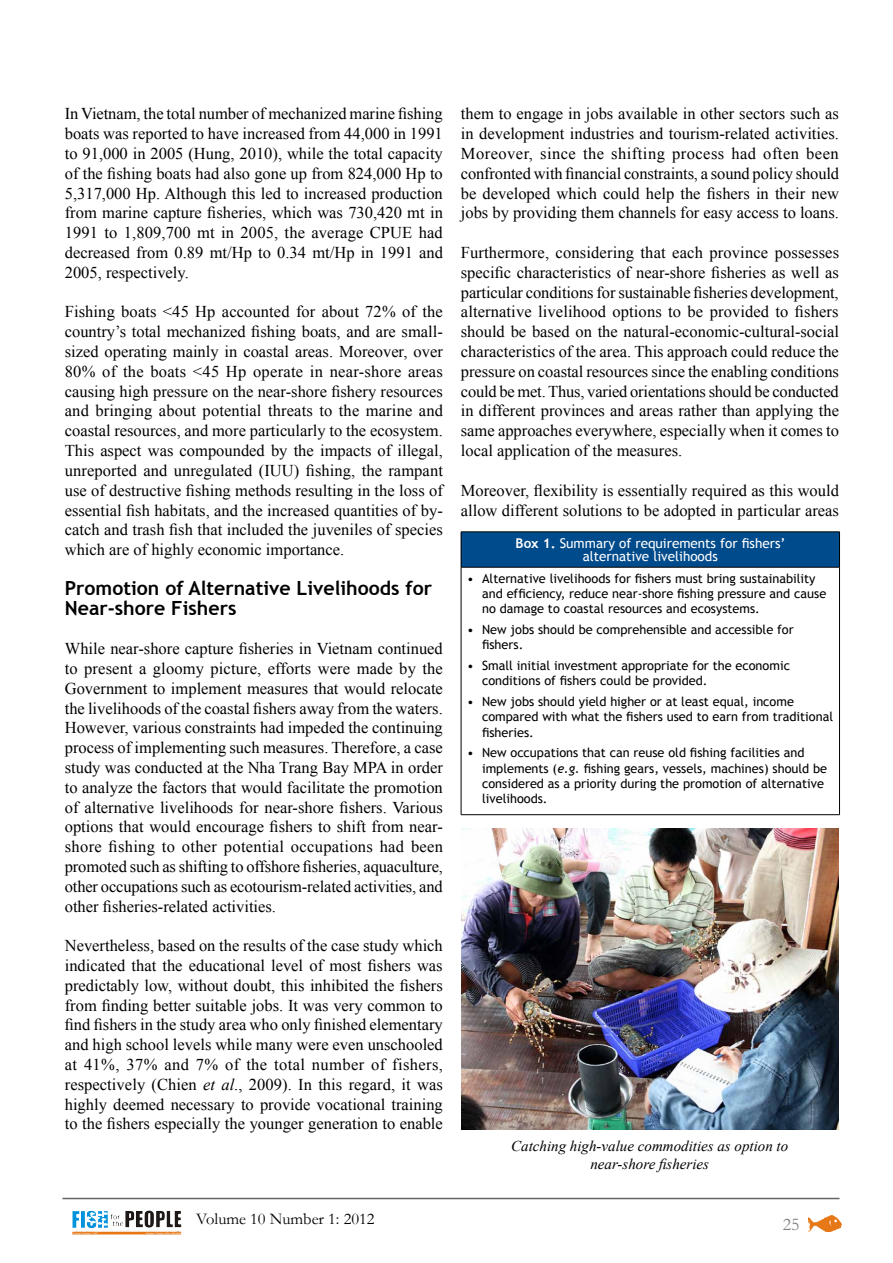
<style>
.page{position:relative;width:893px;height:1263px;background:#fff}
.page>*{position:absolute;margin:0;border:0;box-sizing:border-box;transform-origin:0 0}
.t1{font:700 19.5px/19.8px "Trebuchet MS";color:#000}
.t2{font:18px "Garamond";color:#808285}
.t3{font:16.5px/19.8px "Times New Roman";color:#000;text-align:justify}
.t4{font:16.5px "Garamond";color:#000}
.t5{font:italic 15px/18px "Times New Roman";color:#000;text-align:center}
.t6{font:13.5px/13.5px "Trebuchet MS";color:#fff;text-align:center}
.t7{font:12.75px/15.3px "Trebuchet MS";color:#000}
.s1{font-style:italic}
.s2{font-weight:700}
</style>
<div class="page">
<img style="left:809px;top:1215px;width:32px;height:16px">
<img style="left:86px;top:1210px;width:95px;height:19px">
<hr style="left:62px;top:1198px;width:777px;height:1px;background:#636466">
<img style="left:462px;top:828px;width:377px;height:302px">
<div style="left:461px;top:532px;width:378px;height:35px;background:#004b8c"></div>
<hr style="left:461px;top:531px;width:379px;height:1px;background:#000">
<hr style="left:461px;top:532px;width:1px;height:35px;background:#000">
<hr style="left:839px;top:532px;width:1px;height:35px;background:#000">
<hr style="left:461px;top:567px;width:379px;height:1px;background:#000">
<hr style="left:461px;top:567px;width:1px;height:247px;background:#000">
<hr style="left:839px;top:567px;width:1px;height:247px;background:#000">
<hr style="left:461px;top:814px;width:379px;height:1px;background:#000">
<p class="t3" style="left:65px;top:104px;width:380px">In Vietnam, the total number of mechanized marine fishing boats was reported to have increased from 44,000 in 1991 to 91,000 in 2005 (Hung, 2010), while the total capacity of the fishing boats had also gone up from 824,000 Hp to 5,317,000 Hp. Although this led to increased production from marine capture fisheries, which was 730,420 mt in 1991 to 1,809,700 mt in 2005, the average CPUE had decreased from 0.89 mt/Hp to 0.34 mt/Hp in 1991 and 2005, respectively.</p>
<p class="t3" style="left:65px;top:302px;width:380px">Fishing boats &lt;45 Hp accounted for about 72% of the country’s total mechanized fishing boats, and are small&shy;sized operating mainly in coastal areas. Moreover, over 80% of the boats &lt;45 Hp operate in near-shore areas causing high pressure on the near-shore fishery resources and bringing about potential threats to the marine and coastal resources, and more particularly to the ecosystem.<br>This aspect was compounded by the impacts of illegal, unreported and unregulated (IUU) fishing, the rampant use of destructive fishing methods resulting in the loss of essential fish habitats, and the increased quantities of by&shy;catch and trash fish that included the juveniles of species which are of highly economic importance.</p>
<p class="t1" style="left:65px;top:578px;width:369px">Promotion of Alternative Livelihoods for<br>Near-shore Fishers</p>
<p class="t3" style="left:65px;top:638px;width:380px">While near-shore capture fisheries in Vietnam continued to present a gloomy picture, efforts were made by the Government to implement measures that would relocate the livelihoods of the coastal fishers away from the waters.<br>However, various constraints had impeded the continuing process of implementing such measures. Therefore, a case study was conducted at the Nha Trang Bay MPA in order to analyze the factors that would facilitate the promotion of alternative livelihoods for near-shore fishers. Various options that would encourage fishers to shift from near&shy;shore fishing to other potential occupations had been promoted such as shifting to offshore fisheries, aquaculture, other occupations such as ecotourism-related activities, and other fisheries-related activities.</p>
<p class="t3" style="left:65px;top:935px;width:380px">Nevertheless, based on the results of the case study which indicated that the educational level of most fishers was predictably low, without doubt, this inhibited the fishers from finding better suitable jobs. It was very common to find fishers in the study area who only finished elementary and high school levels while many were even unschooled at 41%, 37% and 7% of the total number of fishers, respectively (Chien <span class="s1">et al</span>., 2009). In this regard, it was highly deemed necessary to provide vocational training to the fishers especially the younger generation to enable</p>
<p class="t3" style="left:461px;top:104px;width:380px">them to engage in jobs available in other sectors such as in development industries and tourism-related activities.<br>Moreover, since the shifting process had often been confronted with financial constraints, a sound policy should be developed which could help the fishers in their new jobs by providing them channels for easy access to loans.</p>
<p class="t3" style="left:461px;top:242px;width:380px">Furthermore, considering that each province possesses specific characteristics of near-shore fisheries as well as particular conditions for sustainable fisheries development, alternative livelihood options to be provided to fishers should be based on the natural-economic-cultural-social characteristics of the area. This approach could reduce the pressure on coastal resources since the enabling conditions could be met. Thus, varied orientations should be conducted in different provinces and areas rather than applying the same approaches everywhere, especially when it comes to local application of the measures.</p>
<p class="t3" style="left:461px;top:480px;width:380px">Moreover, flexibility is essentially required as this would allow different solutions to be adopted in particular areas</p>
<p class="t6" style="left:516px;top:536px;width:271px"><span class="s2">Box 1.</span> Summary of requirements for fishers’ alternative livelihoods</p>
<p class="t7" style="left:482px;top:571px;width:346px;text-indent:-15px">• Alternative livelihoods for fishers must bring sustainability and efficiency, reduce near-shore fishing pressure and cause no damage to coastal resources and ecosystems.</p>
<p class="t7" style="left:482px;top:622px;width:313px;text-indent:-15px">• New jobs should be comprehensible and accessible for fishers.</p>
<p class="t7" style="left:482px;top:658px;width:309px;text-indent:-15px">• Small initial investment appropriate for the economic conditions of fishers could be provided.</p>
<p class="t7" style="left:482px;top:694px;width:353px;text-indent:-15px">• New jobs should yield higher or at least equal, income compared with what the fishers used to earn from traditional fisheries.</p>
<p class="t7" style="left:482px;top:745px;width:347px;text-indent:-15px">• New occupations that can reuse old fishing facilities and implements (<span class="s1">e.g.</span> fishing gears, vessels, machines) should be considered as a priority during the promotion of alternative livelihoods.</p>
<p class="t5" style="left:511px;top:1136px;width:279px">Catching high-value commodities as option to near-shore fisheries</p>
<p class="t4" style="left:196px;top:1208px;width:180px">Volume 10 Number 1: 2012</p>
<p class="t2" style="left:783px;top:1212px;width:18px">25</p>
</div>
